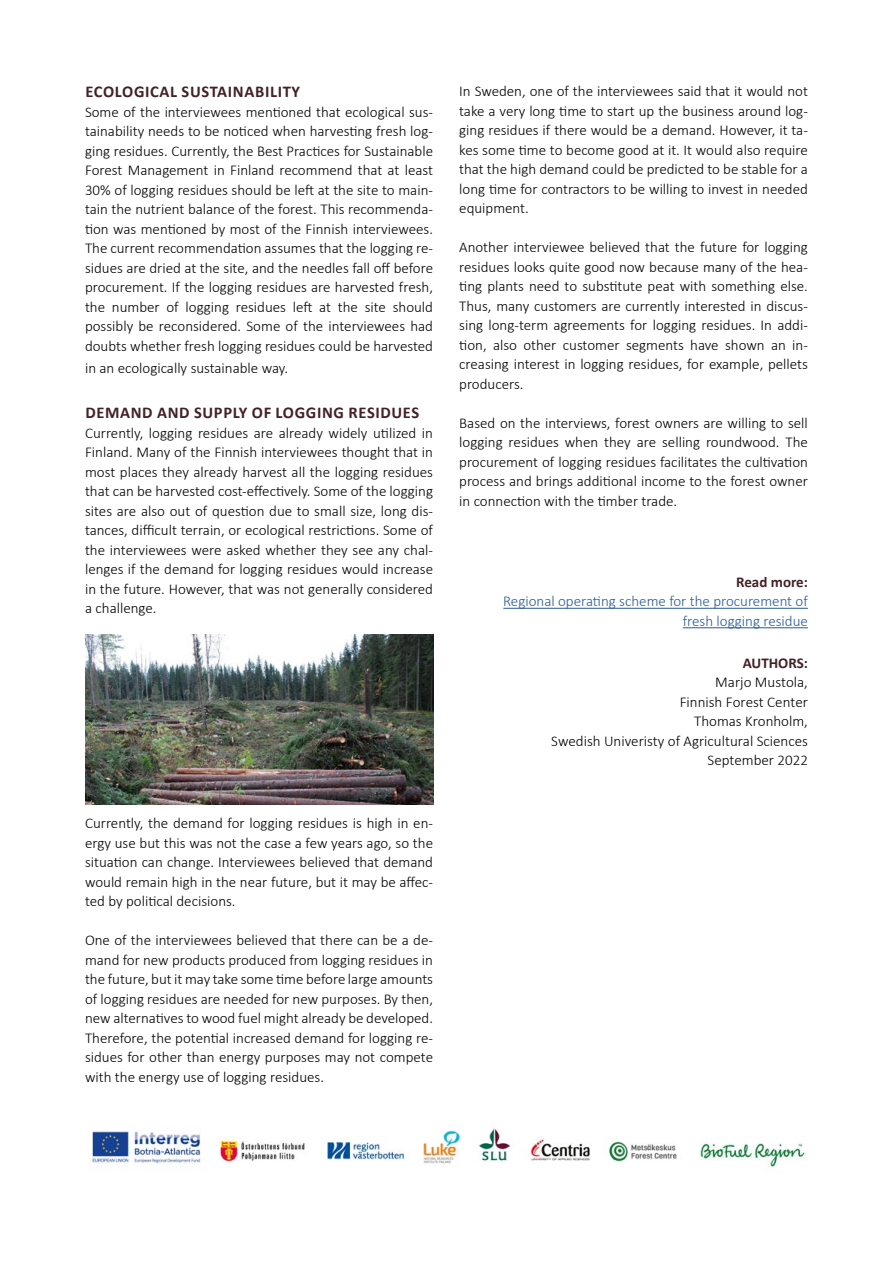
<style>
.page{position:relative;width:893px;height:1263px;background:#fff}
.page>*{position:absolute;margin:0;border:0;box-sizing:border-box;transform-origin:0 0}
.t1{font:700 16.5px "Calibri";letter-spacing:.04em;color:#432125}
.t2{font:300 15px/19.5px "Calibri";color:#000;text-align:justify}
.t3{font:300 15px/19.5px "Calibri";color:#275b9b;text-align:right}
.t4{font:700 15px "Calibri";color:#432125}
</style>
<div class="page">
<hr style="left:503px;top:608px;width:305px;height:1px;background:#275b9b">
<hr style="left:683px;top:627px;width:125px;height:1px;background:#275b9b">
<img style="left:92px;top:1124px;width:713px;height:43px">
<img style="left:85px;top:635px;width:349px;height:170px">
<p class="t1" style="left:85px;top:80px;width:216px">ECOLOGICAL SUSTAINABILITY</p>
<p class="t2" style="left:85px;top:102px;width:350px">Some of the interviewees mentioned that ecological sus&shy;tainability needs to be noticed when harvesting fresh log&shy;ging residues. Currently, the Best Practices for Sustainable Forest Management in Finland recommend that at least 30% of logging residues should be left at the site to main&shy;tain the nutrient balance of the forest. This recommenda&shy;tion was mentioned by most of the Finnish interviewees.<br>The current recommendation assumes that the logging re&shy;sidues are dried at the site, and the needles fall off before procurement. If the logging residues are harvested fresh, the number of logging residues left at the site should possibly be reconsidered. Some of the interviewees had doubts whether fresh logging residues could be harvested</p>
<p class="t2" style="left:85px;top:359px;width:204px">in an ecologically sustainable way.</p>
<p class="t1" style="left:85px;top:401px;width:335px">DEMAND AND SUPPLY OF LOGGING RESIDUES</p>
<p class="t2" style="left:85px;top:423px;width:350px">Currently, logging residues are already widely utilized in Finland. Many of the Finnish interviewees thought that in most places they already harvest all the logging residues that can be harvested cost-effectively. Some of the logging sites are also out of question due to small size, long dis&shy;tances, difficult terrain, or ecological restrictions. Some of the interviewees were asked whether they see any chal&shy;lenges if the demand for logging residues would increase in the future. However, that was not generally considered a challenge.</p>
<p class="t2" style="left:85px;top:813px;width:350px">Currently, the demand for logging residues is high in en&shy;ergy use but this was not the case a few years ago, so the situation can change. Interviewees believed that demand would remain high in the near future, but it may be affec&shy;ted by political decisions.</p>
<p class="t2" style="left:85px;top:930px;width:350px">One of the interviewees believed that there can be a de&shy;mand for new products produced from logging residues in the future, but it may take some time before large amounts of logging residues are needed for new purposes. By then, new alternatives to wood fuel might already be developed.<br>Therefore, the potential increased demand for logging re&shy;sidues for other than energy purposes may not compete with the energy use of logging residues.</p>
<p class="t2" style="left:459px;top:81px;width:350px">In Sweden, one of the interviewees said that it would not take a very long time to start up the business around log&shy;ging residues if there would be a demand. However, it ta&shy;kes some time to become good at it. It would also require that the high demand could be predicted to be stable for a long time for contractors to be willing to invest in needed equipment.</p>
<p class="t2" style="left:459px;top:237px;width:350px">Another interviewee believed that the future for logging residues looks quite good now because many of the hea&shy;ting plants need to substitute peat with something else.<br>Thus, many customers are currently interested in discus&shy;sing long-term agreements for logging residues. In addi&shy;tion, also other customer segments have shown an in&shy;creasing interest in logging residues, for example, pellets producers.</p>
<p class="t2" style="left:459px;top:413px;width:350px">Based on the interviews, forest owners are willing to sell logging residues when they are selling roundwood. The procurement of logging residues facilitates the cultivation process and brings additional income to the forest owner in connection with the timber trade.</p>
<p class="t4" style="left:736px;top:571px;width:73px">Read more:</p>
<p class="t3" style="left:503px;top:591px;width:306px">Regional operating scheme for the procurement of fresh logging residue</p>
<p class="t4" style="left:743px;top:652px;width:67px">AUTHORS:</p>
<p class="t2" style="left:551px;top:672px;width:258px;text-align:right">Marjo Mustola,<br>Finnish Forest Center<br>Thomas Kronholm,<br>Swedish Univeristy of Agricultural Sciences<br>September 2022</p>
</div>
